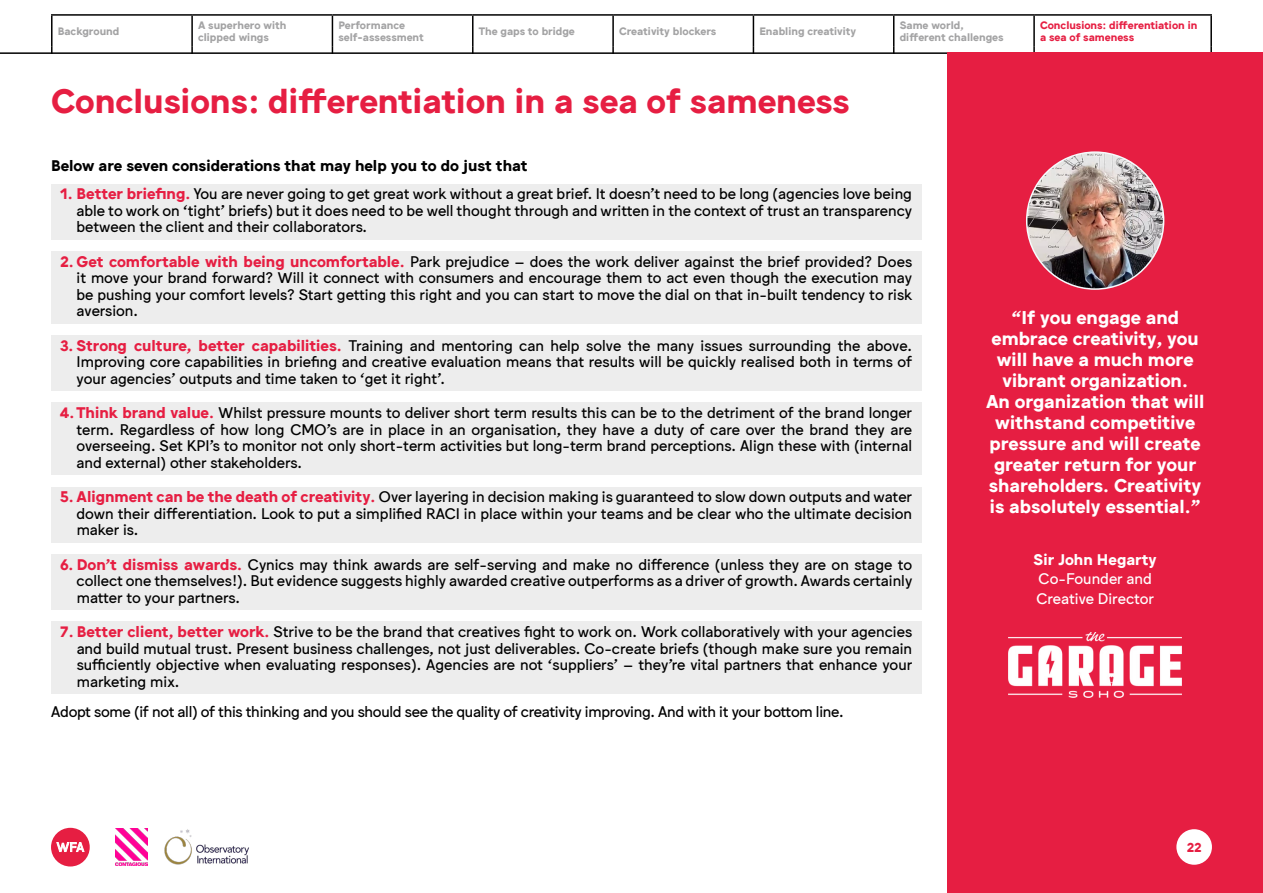
<style>
.page{position:relative;width:1263px;height:893px;background:#fff}
.page>*{position:absolute;margin:0;border:0;box-sizing:border-box;transform-origin:0 0}
.t1{font:700 33px "Jungka";color:#e61e42}
.t2{font:700 18px/21px "Jungka";color:#fff;text-align:center}
.t3{font:15px/16.5px "Jungka";color:#000;text-align:justify}
.t4{font:15px "Jungka";letter-spacing:-.02em;color:#000}
.t5{font:700 15px "Jungka";letter-spacing:-.005em;color:#000}
.t6{font:15px/19.5px "Jungka";color:#fff}
.t7{font:700 15px "Jungka";color:#fff}
.t8{font:700 12.75px "Jungka";color:#e61e42}
.t9{font:700 10.5px/11.6px "Jungka";color:#a3a3a4}
.t10{font:700 10.5px/11.6px "Jungka";color:#e61e42}
.s1{font-weight:700;color:#e61e42}
</style>
<div class="page">
<hr style="left:51px;top:16px;width:2px;height:31px;background:#000">
<hr style="left:51px;top:14px;width:141px;height:2px;background:#000">
<hr style="left:192px;top:14px;width:140px;height:2px;background:#000">
<hr style="left:332px;top:14px;width:141px;height:2px;background:#000">
<hr style="left:473px;top:14px;width:140px;height:2px;background:#000">
<hr style="left:613px;top:14px;width:140px;height:2px;background:#000">
<hr style="left:753px;top:14px;width:141px;height:2px;background:#000">
<hr style="left:894px;top:14px;width:140px;height:2px;background:#000">
<hr style="left:1034px;top:14px;width:178px;height:2px;background:#000">
<hr style="left:191px;top:16px;width:2px;height:31px;background:#000">
<hr style="left:332px;top:16px;width:1px;height:31px;background:#000">
<hr style="left:472px;top:16px;width:1px;height:31px;background:#000">
<hr style="left:612px;top:16px;width:2px;height:31px;background:#000">
<hr style="left:753px;top:16px;width:1px;height:31px;background:#000">
<hr style="left:893px;top:16px;width:1px;height:31px;background:#000">
<hr style="left:1033px;top:16px;width:2px;height:31px;background:#000">
<hr style="left:1210px;top:16px;width:2px;height:31px;background:#000">
<hr style="left:0;top:52px;width:1263px;height:2px;background:#000">
<div style="left:51px;top:184px;width:870px;height:55px;background:#ededed"></div>
<div style="left:51px;top:251px;width:870px;height:72px;background:#ededed"></div>
<div style="left:51px;top:335px;width:870px;height:56px;background:#ededed"></div>
<div style="left:51px;top:403px;width:870px;height:72px;background:#ededed"></div>
<div style="left:51px;top:487px;width:870px;height:55px;background:#ededed"></div>
<div style="left:51px;top:554px;width:870px;height:56px;background:#ededed"></div>
<div style="left:51px;top:622px;width:870px;height:72px;background:#ededed"></div>
<div style="left:947px;top:52px;width:316px;height:841px;background:#e61e42"></div>
<img style="left:1009px;top:632px;width:172px;height:66px">
<img style="left:1027px;top:152px;width:137px;height:137px;border-radius:68px">
<img style="left:115px;top:828px;width:33px;height:38px">
<div style="left:1176px;top:829px;width:36px;height:36px;background:#fff;border-radius:50%"></div>
<div style="left:51px;top:828px;width:39px;height:38px;background:#e61e42;border-radius:50%"></div>
<svg style="left:56px;top:842px;width:28px;height:10px"></svg>
<img style="left:164px;top:829px;width:85px;height:36px">
<p class="t9" style="left:58px;top:25px;width:63px">Background</p>
<p class="t9" style="left:198px;top:20px;width:90px">A superhero with clipped wings</p>
<p class="t9" style="left:338px;top:20px;width:87px">Performance self-assessment</p>
<p class="t9" style="left:479px;top:25px;width:98px">The gaps to bridge</p>
<p class="t9" style="left:619px;top:25px;width:99px">Creativity blockers</p>
<p class="t9" style="left:759px;top:25px;width:98px">Enabling creativity</p>
<p class="t9" style="left:900px;top:20px;width:105px">Same world, different challenges</p>
<p class="t10" style="left:1040px;top:20px;width:159px">Conclusions: differentiation in a sea of sameness</p>
<h1 class="t1" style="left:51px;top:82px;width:800px">Conclusions: differentiation in a sea of sameness</h1>
<p class="t5" style="left:51px;top:157px;width:478px">Below are seven considerations that may help you to do just that</p>
<p class="t3" style="left:76px;top:186px;width:837px;text-indent:-16px"><span class="s1">1. Better briefing.</span> You are never going to get great work without a great brief. It doesn’t need to be long (agencies love being able to work on ‘tight’ briefs) but it does need to be well thought through and written in the context of trust an transparency between the client and their collaborators.</p>
<p class="t3" style="left:76px;top:253px;width:837px;text-indent:-16px"><span class="s1">2. Get comfortable with being uncomfortable.</span> Park prejudice – does the work deliver against the brief provided? Does it move your brand forward? Will it connect with consumers and encourage them to act even though the execution may be pushing your comfort levels? Start getting this right and you can start to move the dial on that in-built tendency to risk aversion.</p>
<p class="t3" style="left:76px;top:337px;width:837px;text-indent:-16px"><span class="s1">3. Strong culture, better capabilities.</span> Training and mentoring can help solve the many issues surrounding the above.<br>Improving core capabilities in briefing and creative evaluation means that results will be quickly realised both in terms of your agencies’ outputs and time taken to ‘get it right’.</p>
<p class="t3" style="left:76px;top:405px;width:837px;text-indent:-16px"><span class="s1">4.Think brand value.</span> Whilst pressure mounts to deliver short term results this can be to the detriment of the brand longer term. Regardless of how long CMO’s are in place in an organisation, they have a duty of care over the brand they are overseeing. Set KPI’s to monitor not only short-term activities but long-term brand perceptions. Align these with (internal and external) other stakeholders.</p>
<p class="t3" style="left:77px;top:489px;width:837px;text-indent:-17px"><span class="s1">5. Alignment can be the death of creativity.</span> Over layering in decision making is guaranteed to slow down outputs and water down their differentiation. Look to put a simplified RACI in place within your teams and be clear who the ultimate decision maker is.</p>
<p class="t3" style="left:77px;top:556px;width:837px;text-indent:-16px"><span class="s1">6. Don’t dismiss awards.</span> Cynics may think awards are self-serving and make no difference (unless they are on stage to collect one themselves!). But evidence suggests highly awarded creative outperforms as a driver of growth. Awards certainly matter to your partners.</p>
<p class="t3" style="left:77px;top:624px;width:837px;text-indent:-16px"><span class="s1">7. Better client, better work.</span> Strive to be the brand that creatives fight to work on. Work collaboratively with your agencies and build mutual trust. Present business challenges, not just deliverables. Co-create briefs (though make sure you remain sufficiently objective when evaluating responses). Agencies are not ‘suppliers’ – they’re vital partners that enhance your marketing mix.</p>
<p class="t4" style="left:51px;top:703px;width:794px">Adopt some (if not all) of this thinking and you should see the quality of creativity improving. And with it your bottom line.</p>
<p class="t2" style="left:986px;top:307px;width:220px">“If you engage and embrace creativity, you will have a much more vibrant organization.<br>An organization that will withstand competitive pressure and will create greater return for your shareholders. Creativity is absolutely essential."</p>
<p class="t7" style="left:1033px;top:551px;width:125px">Sir John Hegarty</p>
<p class="t6" style="left:1036px;top:569px;width:119px">Co-Founder and<br>Creative Director</p>
<p class="t8" style="left:1187px;top:840px;width:16px">22</p>
</div>
